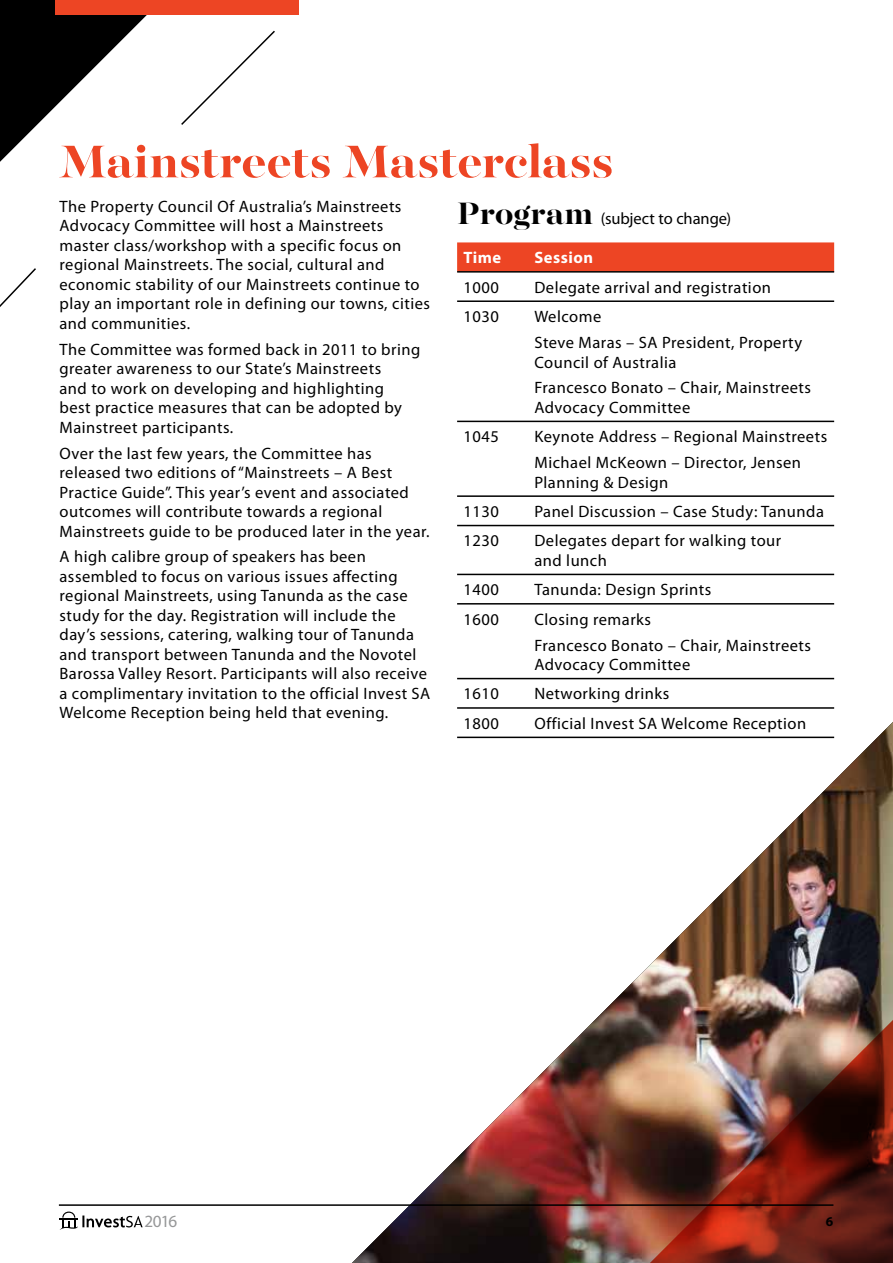
<style>
.page{position:relative;width:893px;height:1263px;background:#fff}
.page>*{position:absolute;margin:0;border:0;box-sizing:border-box;transform-origin:0 0}
.t1{font:700 51px "Majesti Banner";letter-spacing:-.005em;color:#ed4524}
.t2{font:17.1px "Myriad Pro";color:#969798}
.t3{font:16.5px/19.5px "Myriad Pro";letter-spacing:.03em;color:#000}
.t4{font:16.5px "Myriad Pro";letter-spacing:-.005em;color:#000}
.t5{font:700 16.5px "Myriad Pro";letter-spacing:.03em;color:#fff}
.t6{font:700 13.5px "Myriad Pro";color:#000}
.s1{font-family:"Majesti Banner";font-weight:700;font-size:34.5px}
</style>
<div class="page">
<img style="left:352px;top:722px;width:541px;height:541px">
<hr style="left:59px;top:1204px;width:774px;height:2px;background:#000">
<svg style="left:60px;top:1211px;width:83px;height:19px"></svg>
<div style="left:457px;top:242px;width:377px;height:29px;background:#ed4524"></div>
<svg style="left:457px;top:420px;width:377px;height:317px"></svg>
<hr style="left:457px;top:300px;width:71px;height:2px;background:#000">
<hr style="left:528px;top:300px;width:306px;height:2px;background:#000">
<hr style="left:457px;top:421px;width:71px;height:1px;background:#000">
<hr style="left:528px;top:421px;width:306px;height:1px;background:#000">
<hr style="left:457px;top:495px;width:71px;height:2px;background:#000">
<hr style="left:528px;top:495px;width:306px;height:2px;background:#000">
<hr style="left:457px;top:525px;width:71px;height:1px;background:#000">
<hr style="left:528px;top:525px;width:306px;height:1px;background:#000">
<hr style="left:457px;top:574px;width:71px;height:1px;background:#000">
<hr style="left:528px;top:574px;width:306px;height:1px;background:#000">
<hr style="left:457px;top:603px;width:71px;height:1px;background:#000">
<hr style="left:528px;top:603px;width:306px;height:1px;background:#000">
<hr style="left:457px;top:678px;width:71px;height:1px;background:#000">
<hr style="left:528px;top:678px;width:306px;height:1px;background:#000">
<hr style="left:457px;top:707px;width:71px;height:2px;background:#000">
<hr style="left:528px;top:707px;width:306px;height:2px;background:#000">
<hr style="left:457px;top:737px;width:71px;height:1px;background:#000">
<hr style="left:528px;top:737px;width:306px;height:1px;background:#000">
<hr style="left:457px;top:271px;width:71px;height:2px;background:#000">
<hr style="left:528px;top:271px;width:306px;height:2px;background:#000">
<svg style="left:0;top:0;width:147px;height:162px"></svg>
<svg style="left:181px;top:30px;width:94px;height:95px"></svg>
<svg style="left:0;top:268px;width:36px;height:39px"></svg>
<div style="left:56px;top:0;width:243px;height:15px;background:#ed4524"></div>
<img style="left:429px;top:1012px;width:464px;height:251px">
<h1 class="t1" style="left:60px;top:128px;width:555px">Mainstreets Masterclass</h1>
<p class="t3" style="left:60px;top:197px;width:372px">The Property Council Of Australia’s Mainstreets Advocacy Committee will host a Mainstreets master class/workshop with a specific focus on regional Mainstreets. The social, cultural and economic stability of our Mainstreets continue to play an important role in defining our towns, cities and communities.</p>
<p class="t3" style="left:60px;top:340px;width:362px">The Committee was formed back in 2011 to bring greater awareness to our State’s Mainstreets<br>and to work on developing and highlighting<br>best practice measures that can be adopted by Mainstreet participants.</p>
<p class="t3" style="left:60px;top:443px;width:372px">Over the last few years, the Committee has released two editions of “Mainstreets – A Best Practice Guide”. This year’s event and associated outcomes will contribute towards a regional Mainstreets guide to be produced later in the year.</p>
<p class="t3" style="left:60px;top:547px;width:372px">A high calibre group of speakers has been assembled to focus on various issues affecting regional Mainstreets, using Tanunda as the case study for the day. Registration will include the day’s sessions, catering, walking tour of Tanunda and transport between Tanunda and the Novotel Barossa Valley Resort. Participants will also receive a complimentary invitation to the official Invest SA Welcome Reception being held that evening.</p>
<p class="t4" style="left:457px;top:209px;width:276px"><span class="s1">Program</span> (subject to change)</p>
<p class="t5" style="left:463px;top:249px;width:39px">Time</p>
<p class="t5" style="left:534px;top:249px;width:60px">Session</p>
<p class="t3" style="left:463px;top:278px;width:37px">1000</p>
<p class="t3" style="left:534px;top:278px;width:238px">Delegate arrival and registration</p>
<p class="t3" style="left:463px;top:307px;width:37px">1030</p>
<p class="t3" style="left:534px;top:304px;width:269px;line-height:25.8px">Welcome<br>Steve Maras – SA President, Property</p>
<p class="t3" style="left:534px;top:349px;width:278px;line-height:25.8px">Council of Australia<br>Francesco Bonato – Chair, Mainstreets</p>
<p class="t3" style="left:534px;top:398px;width:157px">Advocacy Committee</p>
<p class="t3" style="left:463px;top:427px;width:37px">1045</p>
<p class="t3" style="left:534px;top:424px;width:294px;line-height:25.8px">Keynote Address – Regional Mainstreets<br>Michael McKeown – Director, Jensen</p>
<p class="t3" style="left:534px;top:473px;width:135px">Planning &amp; Design</p>
<p class="t3" style="left:463px;top:502px;width:37px">1130</p>
<p class="t3" style="left:534px;top:502px;width:291px">Panel Discussion – Case Study: Tanunda</p>
<p class="t3" style="left:463px;top:531px;width:37px">1230</p>
<p class="t3" style="left:534px;top:531px;width:248px">Delegates depart for walking tour and lunch</p>
<p class="t3" style="left:463px;top:580px;width:37px">1400</p>
<p class="t3" style="left:534px;top:580px;width:178px">Tanunda: Design Sprints</p>
<p class="t3" style="left:463px;top:610px;width:37px">1600</p>
<p class="t3" style="left:534px;top:607px;width:278px;line-height:25.8px">Closing remarks<br>Francesco Bonato – Chair, Mainstreets</p>
<p class="t3" style="left:534px;top:655px;width:157px">Advocacy Committee</p>
<p class="t3" style="left:463px;top:684px;width:37px">1610</p>
<p class="t3" style="left:534px;top:684px;width:136px">Networking drinks</p>
<p class="t3" style="left:463px;top:714px;width:37px">1800</p>
<p class="t3" style="left:534px;top:714px;width:273px">Official Invest SA Welcome Reception</p>
<p class="t2" style="left:144px;top:1212px;width:35px">2016</p>
<p class="t6" style="left:826px;top:1214px;width:9px">6</p>
</div>
